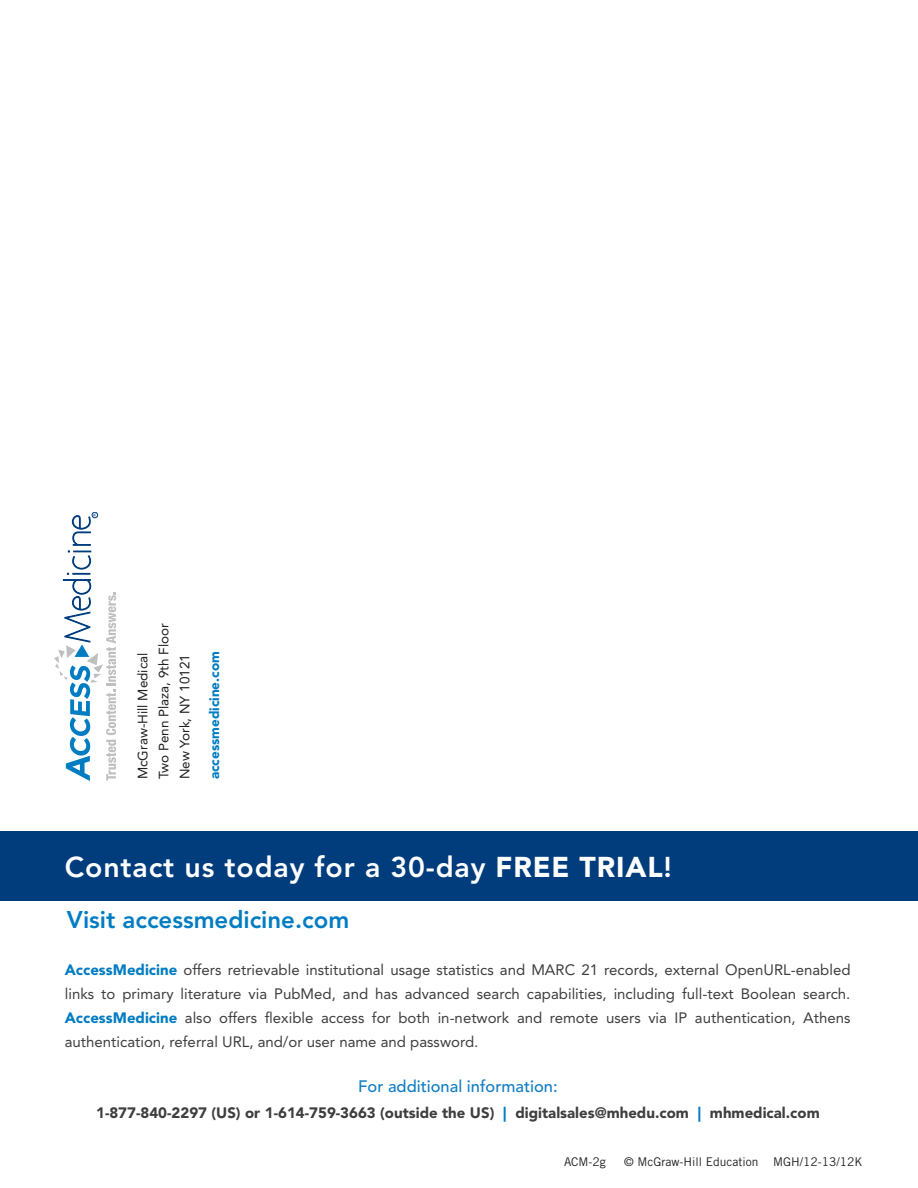
<style>
.page{position:relative;width:918px;height:1188px;background:#fff}
.page>*{position:absolute;margin:0;border:0;box-sizing:border-box;transform-origin:0 0}
.t1{font:800 28.5px "Avenir LT Pro";letter-spacing:.03em;color:#fff}
.t2{font:800 24px "Avenir LT Pro";color:#007cc2}
.t3{font:500 16.5px "Avenir LT Pro";color:#107dc2}
.t4{font:15px/24px "Avenir LT Pro";color:#3e3e3f;text-align:justify}
.t5{font:900 15px "Avenir LT Pro";color:#3e3e3f}
.t6{font:13.5px/21px "Avenir LT Pro";color:#231f20}
.t7{font:900 13.5px "Avenir LT Pro";color:#007cc2}
.t8{font:12px "Trade Gothic";color:#231f20}
.s1{font-weight:900}
.s2{font-weight:900;color:#007cc2}
.s3{color:#007cc2}
</style>
<div class="page">
<div style="left:0;top:832px;width:918px;height:69px;background:#013d7d"></div>
<svg style="left:54px;top:512px;width:62px;height:269px"></svg>
<p class="t6" style="left:132px;top:779px;width:158px;rotate:-90deg">McGraw-Hill Medical<br>Two Penn Plaza, 9th Floor<br>New York, NY 10121</p>
<p class="t7" style="left:206px;top:779px;width:130px;rotate:-90deg">accessmedicine.com</p>
<p class="t1" style="left:65px;top:850px;width:609px">Contact us today for a 30-day <span class="s1">FREE TRIAL</span>!</p>
<p class="t2" style="left:67px;top:906px;width:284px">Visit accessmedicine.com</p>
<p class="t4" style="left:65px;top:957px;width:787px"><span class="s2">AccessMedicine</span> offers retrievable institutional usage statistics and MARC 21 records, external OpenURL-enabled links to primary literature via PubMed, and has advanced search capabilities, including full-text Boolean search.<br><span class="s2">AccessMedicine</span> also offers flexible access for both in-network and remote users via IP authentication, Athens authentication, referral URL, and/or user name and password.</p>
<p class="t3" style="left:358px;top:1077px;width:201px">For additional information:</p>
<p class="t5" style="left:96px;top:1104px;width:725px">1-877-840-2297 (US) or 1-614-759-3663 (outside the US) <span class="s3">|</span> digitalsales@mhedu.com <span class="s3">|</span> mhmedical.com</p>
<p class="t8" style="left:564px;top:1155px;width:43px">ACM-2g</p>
<p class="t8" style="left:624px;top:1155px;width:240px">© McGraw-Hill Education MGH/12-13/12K</p>
</div>
